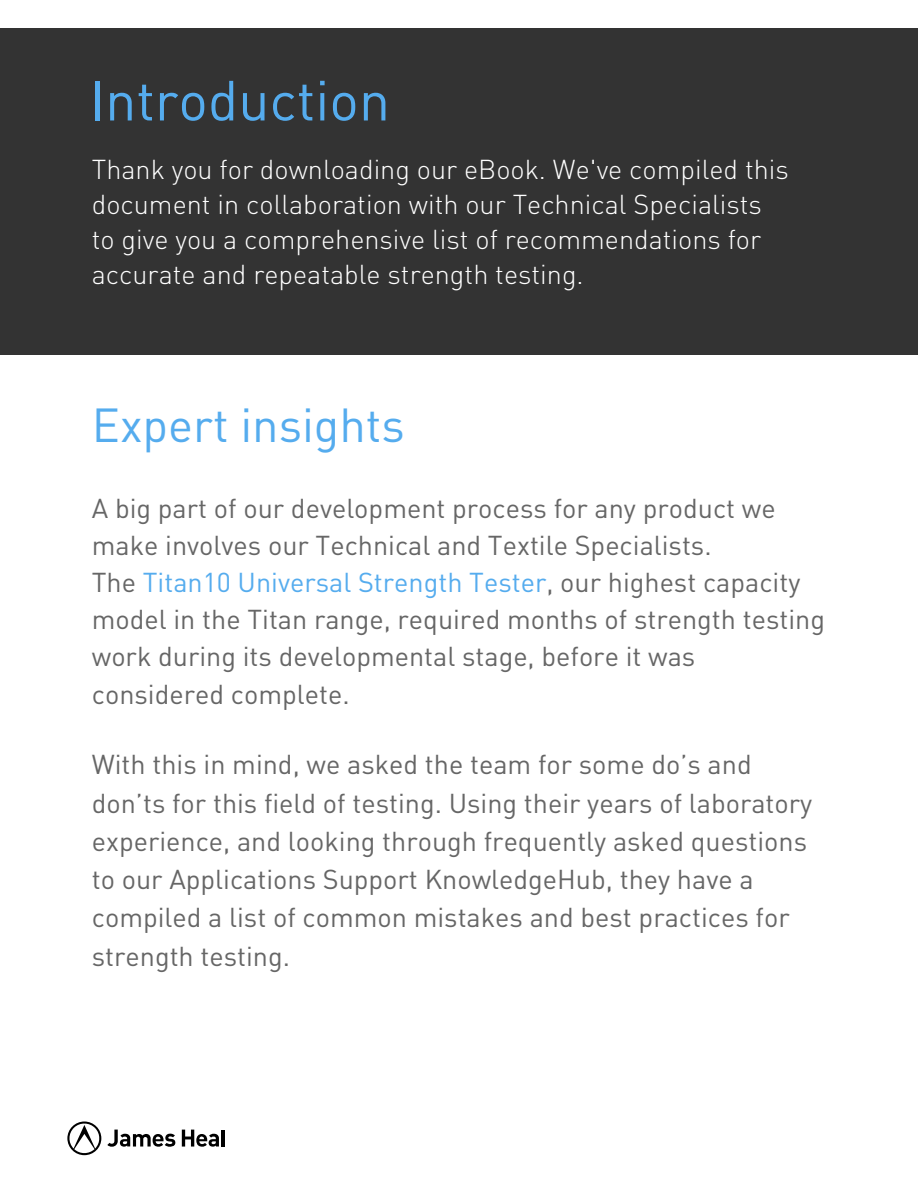
<style>
.page{position:relative;width:918px;height:1188px;background:#fff}
.page>*{position:absolute;margin:0;border:0;box-sizing:border-box;transform-origin:0 0}
.t1{font:55.65px "DINOT";color:#55acee}
.t2{font:47.1px "DINOT";color:#55acee}
.t3{font:27px/37.2px "DINOT";color:#666}
.t4{font:300 27px/34.8px "DINOT";color:#fff}
.s1{color:#55acee}
</style>
<div class="page">
<div style="left:0;top:29px;width:918px;height:325px;background:#333"></div>
<svg style="left:67px;top:1122px;width:34px;height:33px"></svg>
<hr style="left:222px;top:1130px;width:3px;height:17px;background:#000">
<svg style="left:107px;top:1130px;width:68px;height:17px"></svg>
<svg style="left:182px;top:1130px;width:37px;height:17px"></svg>
<p class="t1" style="left:89px;top:63px;width:302px">Introduction</p>
<p class="t4" style="left:92px;top:151px;width:699px">Thank you for downloading our eBook. We've compiled this document in collaboration with our Technical Specialists to give you a comprehensive list of recommendations for accurate and repeatable strength testing.</p>
<p class="t2" style="left:92px;top:393px;width:315px">Expert insights</p>
<p class="t3" style="left:92px;top:488px;width:735px">A big part of our development process for any product we make involves our Technical and Textile Specialists.<br>The <span class="s1">Titan10 Universal Strength Tester</span>, our highest capacity model in the Titan range, required months of strength testing work during its developmental stage, before it was considered complete.</p>
<p class="t3" style="left:92px;top:744px;width:722px;line-height:38.2px">With this in mind, we asked the team for some do’s and don’ts for this field of testing. Using their years of laboratory experience, and looking through frequently asked questions to our Applications Support KnowledgeHub, they have a compiled a list of common mistakes and best practices for strength testing.</p>
</div>
